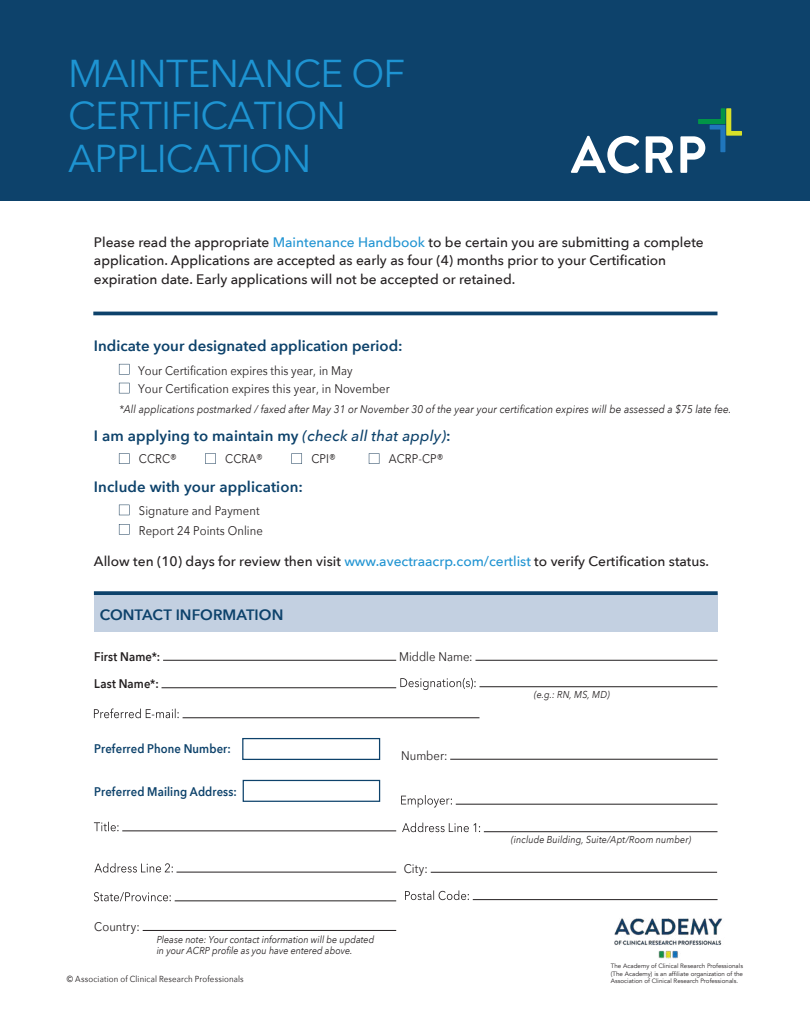
<style>
.page{position:relative;width:810px;height:1035px;background:#fff}
.page>*{position:absolute;margin:0;border:0;box-sizing:border-box;transform-origin:0 0}
.t1{font:38.75px/42.5px "Avenir Next";letter-spacing:-.02em;color:#1e94d2}
.t2{font:600 15px "Avenir Next";letter-spacing:.005em;color:#0d426b}
.t3{font:500 13.75px/18.8px "Avenir Next";color:#231f20}
.t4{font:12.5px/18.9px "Avenir Next";letter-spacing:.005em;color:#231f20;scale:.9 1}
.t5{font:600 12.5px "Avenir Next";letter-spacing:.01em;color:#0d426b;scale:.9 1}
.t6{font:600 12.5px "Avenir Next";letter-spacing:.015em;color:#231f20;scale:.9 1}
.t7{font:italic 11.12px "Avenir Next";letter-spacing:.005em;color:#231f20;scale:.9 1}
.t8{font:italic 10px/10.8px "Avenir Next";color:#231f20;scale:.9 1}
.t9{font:8.75px "Avenir Next";letter-spacing:.02em;color:#231f20;scale:.9 1}
.t10{font:6.25px/7.5px "Avenir";color:#231f20;text-align:justify}
.s1{color:#2194d2}
.s2{font-weight:500;font-style:italic}
</style>
<div class="page">
<div style="left:0;top:0;width:810px;height:201px;background:#0d426b"></div>
<svg style="left:571px;top:136px;width:68px;height:37px"></svg>
<svg style="left:646px;top:136px;width:27px;height:37px"></svg>
<svg style="left:680px;top:108px;width:62px;height:65px"></svg>
<hr style="left:93px;top:312px;width:624px;height:3px;background:#0d426b">
<svg style="left:119px;top:364px;width:11px;height:11px"></svg>
<svg style="left:119px;top:383px;width:11px;height:10px"></svg>
<svg style="left:119px;top:453px;width:11px;height:11px"></svg>
<svg style="left:205px;top:453px;width:11px;height:11px"></svg>
<svg style="left:291px;top:453px;width:11px;height:11px"></svg>
<svg style="left:369px;top:453px;width:10px;height:11px"></svg>
<svg style="left:119px;top:505px;width:11px;height:10px"></svg>
<svg style="left:119px;top:524px;width:11px;height:11px"></svg>
<img style="left:614px;top:918px;width:108px;height:41px">
<div style="left:94px;top:593px;width:624px;height:39px;background:#c3d0e1"></div>
<svg style="left:94px;top:591px;width:624px;height:4px;background:#1c4e74"></svg>
<hr style="left:163px;top:660px;width:233px;height:1px;background:#231f20">
<hr style="left:475px;top:660px;width:242px;height:1px;background:#231f20">
<hr style="left:162px;top:687px;width:234px;height:1px;background:#231f20">
<svg style="left:400px;top:678px;width:76px;height:12px"></svg>
<hr style="left:479px;top:686px;width:238px;height:1px;background:#231f20">
<svg style="left:94px;top:708px;width:85px;height:10px"></svg>
<hr style="left:183px;top:717px;width:296px;height:1px;background:#231f20">
<div style="left:242px;top:738px;width:138px;height:22px;border:1px solid #0d426b"></div>
<hr style="left:450px;top:759px;width:268px;height:1px;background:#231f20">
<div style="left:243px;top:780px;width:137px;height:22px;border:1px solid #0d426b"></div>
<svg style="left:401px;top:795px;width:51px;height:12px"></svg>
<hr style="left:456px;top:804px;width:262px;height:1px;background:#231f20">
<svg style="left:94px;top:822px;width:25px;height:9px"></svg>
<hr style="left:122px;top:831px;width:274px;height:1px;background:#231f20">
<svg style="left:402px;top:823px;width:78px;height:9px"></svg>
<hr style="left:484px;top:831px;width:233px;height:1px;background:#231f20">
<svg style="left:94px;top:863px;width:79px;height:10px"></svg>
<hr style="left:177px;top:872px;width:219px;height:1px;background:#231f20">
<hr style="left:431px;top:872px;width:286px;height:1px;background:#231f20">
<svg style="left:94px;top:892px;width:77px;height:9px"></svg>
<hr style="left:175px;top:901px;width:221px;height:1px;background:#231f20">
<svg style="left:405px;top:890px;width:64px;height:10px"></svg>
<hr style="left:473px;top:899px;width:245px;height:1px;background:#231f20">
<hr style="left:143px;top:930px;width:253px;height:1px;background:#231f20">
<h1 class="t1" style="left:68px;top:50px;width:339px">MAINTENANCE OF<br>CERTIFICATION<br>APPLICATION</h1>
<p class="t3" style="left:94px;top:232px;width:611px">Please read the appropriate <span class="s1">Maintenance Handbook</span> to be certain you are submitting a complete application. Applications are accepted as early as four (4) months prior to your Certification expiration date. Early applications will not be accepted or retained.</p>
<p class="t2" style="left:94px;top:333px;width:310px">Indicate your designated application period:</p>
<p class="t4" style="left:138px;top:360px;width:281px">Your Certification expires this year, in May<br>Your Certification expires this year, in November</p>
<p class="t7" style="left:119px;top:399px;width:681px">*All applications postmarked / faxed after May 31 or November 30 of the year your certification expires will be assessed a $75 late fee.</p>
<p class="t2" style="left:94px;top:422px;width:358px">I am applying to maintain my <span class="s2">(check all that apply)</span>:</p>
<p class="t4" style="left:225px;top:449px;width:44px">CCRA®</p>
<p class="t4" style="left:311px;top:449px;width:29px">CPI®</p>
<p class="t4" style="left:389px;top:449px;width:62px">ACRP-CP®</p>
<p class="t2" style="left:94px;top:474px;width:211px">Include with your application:</p>
<p class="t4" style="left:139px;top:500px;width:139px;line-height:19.9px">Signature and Payment<br>Report 24 Points Online</p>
<p class="t4" style="left:139px;top:449px;width:44px">CCRC®</p>
<p class="t3" style="left:94px;top:551px;width:617px">Allow ten (10) days for review then visit <span class="s1">www.avectraacrp.com/certlist</span> to verify Certification status.</p>
<p class="t2" style="left:100px;top:602px;width:185px">CONTACT INFORMATION</p>
<p class="t6" style="left:94px;top:646px;width:75px">First Name*:</p>
<p class="t4" style="left:399px;top:646px;width:83px">Middle Name:</p>
<p class="t6" style="left:94px;top:673px;width:73px">Last Name*:</p>
<p class="t5" style="left:94px;top:738px;width:153px">Preferred Phone Number:</p>
<p class="t5" style="left:94px;top:781px;width:160px">Preferred Mailing Address:</p>
<p class="t4" style="left:94px;top:916px;width:52px">Country:</p>
<p class="t8" style="left:157px;top:934px;width:243px">Please note: Your contact information will be updated in your ACRP profile as you have entered above.</p>
<p class="t4" style="left:401px;top:745px;width:53px">Number:</p>
<p class="t4" style="left:404px;top:858px;width:28px">City:</p>
<p class="t8" style="left:534px;top:689px;width:85px">(e.g.: RN, MS, MD)</p>
<p class="t8" style="left:511px;top:834px;width:201px">(include Building, Suite/Apt/Room number)</p>
<p class="t9" style="left:67px;top:971px;width:198px">© Association of Clinical Research Professionals</p>
<p class="t10" style="left:611px;top:962px;width:134px">The Academy of Clinical Research Professionals (The Academy) is an affiliate organization of the Association of Clinical Research Professionals.</p>
</div>
